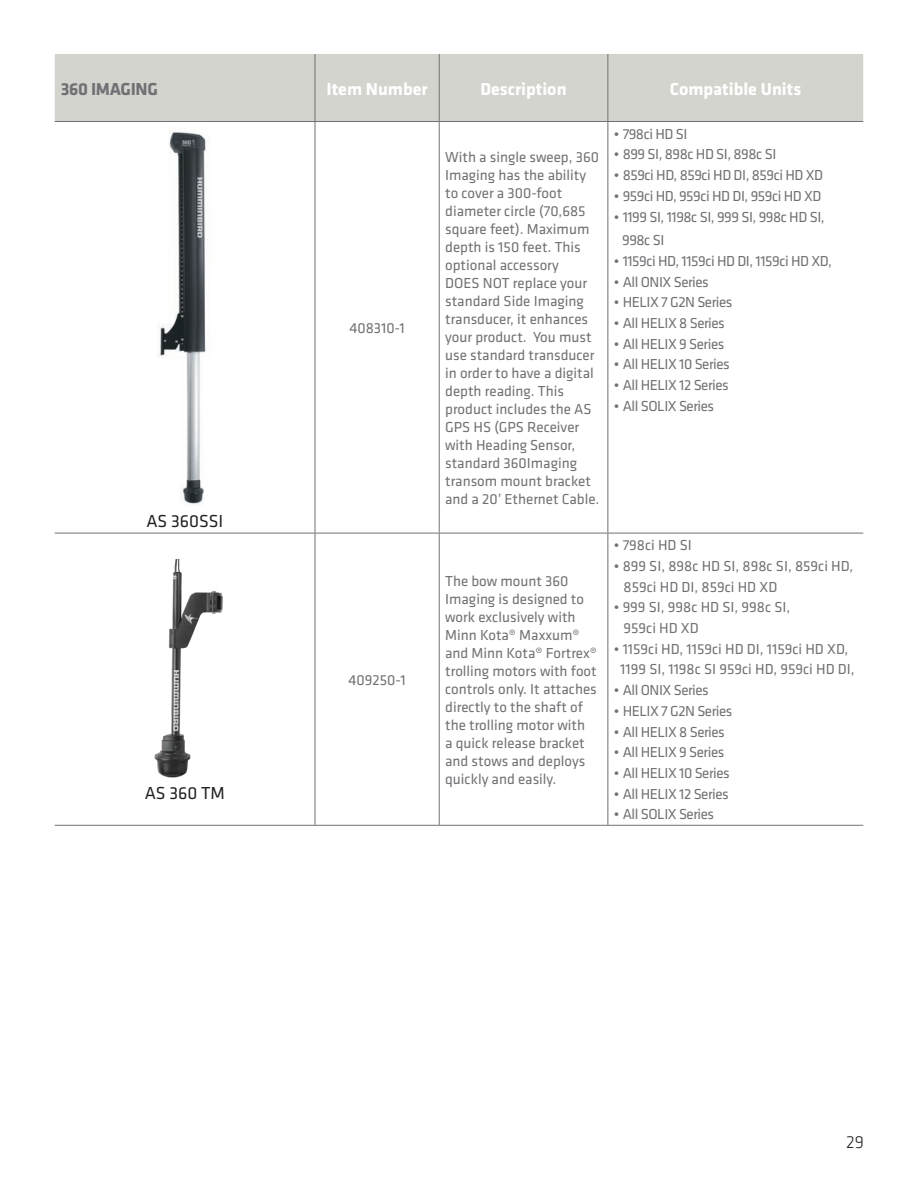
<style>
.page{position:relative;width:918px;height:1188px;background:#fff}
.page>*{position:absolute;margin:0;border:0;box-sizing:border-box;transform-origin:0 0}
.t1{font:700 18px "Klavika";color:#fff}
.t2{font:18px "Klavika";color:#231f20}
.t3{font:700 18px "Klavika";letter-spacing:-.02em;color:#717074}
.t4{font:300 18px "Klavika";color:#231f20}
.t5{font:15px/18px "Klavika";color:#717074}
.t6{font:15px/23.9px "Klavika";letter-spacing:-.03em;color:#717074}
</style>
<div class="page">
<div style="left:55px;top:54px;width:808px;height:67px;background:#d4d4ce"></div>
<hr style="left:315px;top:54px;width:1px;height:67px;background:#717074">
<hr style="left:439px;top:54px;width:1px;height:67px;background:#717074">
<hr style="left:608px;top:54px;width:1px;height:67px;background:#717074">
<hr style="left:55px;top:121px;width:260px;height:1px;background:#717074">
<hr style="left:315px;top:122px;width:1px;height:411px;background:#717074">
<hr style="left:315px;top:121px;width:124px;height:1px;background:#717074">
<hr style="left:439px;top:121px;width:169px;height:1px;background:#717074">
<hr style="left:439px;top:122px;width:1px;height:411px;background:#717074">
<hr style="left:608px;top:122px;width:1px;height:411px;background:#717074">
<hr style="left:608px;top:121px;width:255px;height:1px;background:#717074">
<hr style="left:55px;top:533px;width:260px;height:1px;background:#717074">
<hr style="left:55px;top:825px;width:260px;height:1px;background:#717074">
<hr style="left:315px;top:533px;width:1px;height:292px;background:#717074">
<hr style="left:315px;top:533px;width:124px;height:1px;background:#717074">
<hr style="left:439px;top:533px;width:169px;height:1px;background:#717074">
<hr style="left:439px;top:533px;width:1px;height:292px;background:#717074">
<hr style="left:315px;top:825px;width:124px;height:1px;background:#717074">
<hr style="left:439px;top:825px;width:169px;height:1px;background:#717074">
<hr style="left:608px;top:533px;width:1px;height:292px;background:#717074">
<hr style="left:608px;top:533px;width:255px;height:1px;background:#717074">
<hr style="left:608px;top:825px;width:255px;height:1px;background:#717074">
<img style="left:157px;top:131px;width:49px;height:374px">
<img style="left:154px;top:560px;width:69px;height:217px">
<p class="t3" style="left:61px;top:76px;width:99px">360 IMAGING</p>
<p class="t1" style="left:327px;top:76px;width:103px">Item Number</p>
<p class="t1" style="left:480px;top:76px;width:88px">Description</p>
<p class="t1" style="left:670px;top:76px;width:133px">Compatible Units</p>
<p class="t2" style="left:146px;top:509px;width:78px">AS 360SSI</p>
<p class="t2" style="left:145px;top:781px;width:82px">AS 360 TM</p>
<p class="t5" style="left:350px;top:318px;width:57px">408310-1</p>
<p class="t5" style="left:349px;top:670px;width:58px">409250-1</p>
<p class="t5" style="left:445px;top:147px;width:156px">With a single sweep, 360<br>Imaging has the ability to cover a 300-foot diameter circle (70,685 square feet). Maximum depth is 150 feet. This optional accessory<br>DOES NOT replace your standard Side Imaging transducer, it enhances your product. You must use standard transducer in order to have a digital depth reading. This product includes the AS<br>GPS HS (GPS Receiver with Heading Sensor, standard 360Imaging transom mount bracket and a 20’ Ethernet Cable.</p>
<p class="t5" style="left:445px;top:571px;width:153px">The bow mount 360<br>Imaging is designed to work exclusively with<br>Minn Kota® Maxxum® and Minn Kota® Fortrex® trolling motors with foot controls only. It attaches directly to the shaft of the trolling motor with<br>a quick release bracket and stows and deploys quickly and easily.</p>
<p class="t6" style="left:614px;top:121px;width:75px">• 798ci HD SI</p>
<p class="t6" style="left:614px;top:142px;width:164px">• 899 SI, 898c HD SI, 898c SI</p>
<p class="t6" style="left:614px;top:163px;width:211px">• 859ci HD, 859ci HD DI, 859ci HD XD</p>
<p class="t6" style="left:614px;top:183px;width:209px">• 959ci HD, 959ci HD DI, 959ci HD XD</p>
<p class="t6" style="left:622px;top:204px;width:204px;text-indent:-8px">• 1199 SI, 1198c SI, 999 SI, 998c HD SI,<br>998c SI</p>
<p class="t6" style="left:614px;top:249px;width:219px">• 1159ci HD, 1159ci HD DI, 1159ci HD XD,</p>
<p class="t6" style="left:614px;top:269px;width:96px">• All ONIX Series</p>
<p class="t6" style="left:614px;top:290px;width:120px">• HELIX 7 G2N Series</p>
<p class="t6" style="left:614px;top:311px;width:112px">• All HELIX 8 Series</p>
<p class="t6" style="left:614px;top:331px;width:112px">• All HELIX 9 Series</p>
<p class="t6" style="left:614px;top:352px;width:117px">• All HELIX 10 Series</p>
<p class="t6" style="left:614px;top:373px;width:116px">• All HELIX 12 Series</p>
<p class="t6" style="left:614px;top:394px;width:102px">• All SOLIX Series</p>
<p class="t5" style="left:614px;top:536px;width:80px">• 798ci HD SI</p>
<p class="t5" style="left:624px;top:555px;width:231px;line-height:20.7px;text-indent:-10px">• 899 SI, 898c HD SI, 898c SI, 859ci HD,<br>859ci HD DI, 859ci HD XD</p>
<p class="t5" style="left:624px;top:597px;width:168px;line-height:20.7px;text-indent:-10px">• 999 SI, 998c HD SI, 998c SI,<br>959ci HD XD</p>
<p class="t5" style="left:614px;top:638px;width:242px;line-height:20.7px;text-align:center">• 1159ci HD, 1159ci HD DI, 1159ci HD XD,<br>1199 SI, 1198c SI 959ci HD, 959ci HD DI,</p>
<p class="t6" style="left:614px;top:678px;width:96px">• All ONIX Series</p>
<p class="t6" style="left:614px;top:698px;width:120px">• HELIX 7 G2N Series</p>
<p class="t6" style="left:614px;top:719px;width:112px">• All HELIX 8 Series</p>
<p class="t6" style="left:614px;top:740px;width:112px">• All HELIX 9 Series</p>
<p class="t6" style="left:614px;top:761px;width:117px">• All HELIX 10 Series</p>
<p class="t6" style="left:614px;top:781px;width:116px">• All HELIX 12 Series</p>
<p class="t6" style="left:614px;top:802px;width:102px">• All SOLIX Series</p>
<p class="t4" style="left:846px;top:1131px;width:19px">29</p>
</div>
